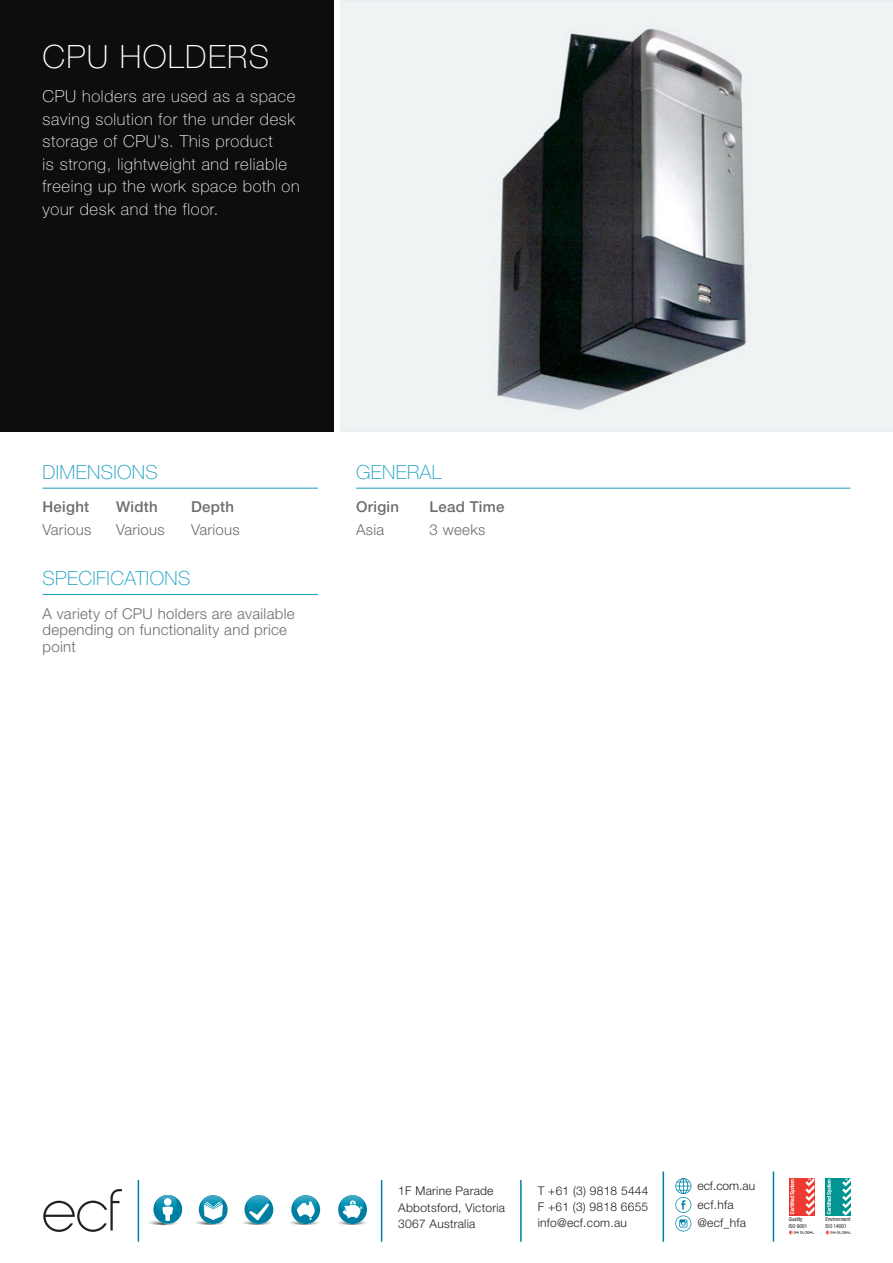
<style>
.page{position:relative;width:893px;height:1263px;background:#fff}
.page>*{position:absolute;margin:0;border:0;box-sizing:border-box;transform-origin:0 0}
.t1{font:100 32.1px "Helvetica Neue";letter-spacing:.04em;color:#fff}
.RED_heading{font:100 19.5px "Helvetica Neue";letter-spacing:.02em;color:#169ebf}
.t2{font:100 16.5px/22.5px "Helvetica Neue";letter-spacing:.04em;color:#fff}
.body_text{font:300 15px/16.5px "Helvetica Neue";letter-spacing:.02em;color:#6c6d70}
.body_text-2{font:500 15px "Helvetica Neue";letter-spacing:.02em;color:#6c6d70}
.body_text_bold{font:500 15px "Helvetica Neue";letter-spacing:.02em;color:#6c6d70}
.t3{font:300 12px "Helvetica Neue";letter-spacing:.02em;color:#231f20}
.t4{font:condensed 5.4px/6.6px "Helvetica Neue";color:#231f20}
</style>
<div class="page">
<div style="left:789px;top:1177px;width:25px;height:38px;background:#ee3b32"></div>
<svg style="left:790px;top:1179px;width:5px;height:35px"></svg>
<svg style="left:805px;top:1177px;width:9px;height:38px"></svg>
<svg style="left:789px;top:1230px;width:25px;height:4px"></svg>
<div style="left:826px;top:1177px;width:25px;height:38px;background:#009590"></div>
<svg style="left:827px;top:1179px;width:5px;height:35px"></svg>
<svg style="left:842px;top:1177px;width:9px;height:38px"></svg>
<svg style="left:826px;top:1230px;width:25px;height:4px"></svg>
<svg style="left:43px;top:1189px;width:79px;height:43px"></svg>
<svg style="left:675px;top:1178px;width:16px;height:53px"></svg>
<img style="left:139px;top:1219px;width:40px;height:6px">
<div style="left:153px;top:1195px;width:29px;height:29px;background:#007ea2;border-radius:50%"></div>
<img style="left:156px;top:1195px;width:21px;height:14px">
<div style="left:164px;top:1198px;width:7px;height:8px;background:#fff;border-radius:50%"></div>
<svg style="left:162px;top:1206px;width:11px;height:15px"></svg>
<img style="left:195px;top:1219px;width:29px;height:6px">
<svg style="left:199px;top:1195px;width:29px;height:29px"></svg>
<img style="left:201px;top:1195px;width:17px;height:19px">
<img style="left:242px;top:1219px;width:29px;height:6px">
<svg style="left:244px;top:1195px;width:29px;height:29px"></svg>
<img style="left:247px;top:1195px;width:22px;height:19px">
<img style="left:290px;top:1219px;width:29px;height:6px">
<svg style="left:291px;top:1195px;width:29px;height:29px"></svg>
<img style="left:294px;top:1195px;width:23px;height:19px">
<img style="left:338px;top:1219px;width:43px;height:7px">
<div style="left:338px;top:1195px;width:29px;height:29px;background:#007ea2;border-radius:50%"></div>
<img style="left:341px;top:1195px;width:23px;height:17px">
<svg style="left:249px;top:1203px;width:20px;height:17px"></svg>
<svg style="left:297px;top:1201px;width:18px;height:19px"></svg>
<svg style="left:343px;top:1196px;width:20px;height:22px"></svg>
<svg style="left:204px;top:1196px;width:19px;height:24px"></svg>
<hr style="left:520px;top:1180px;width:2px;height:62px;background:#007ea2">
<hr style="left:381px;top:1180px;width:1px;height:62px;background:#007ea2">
<hr style="left:138px;top:1180px;width:1px;height:62px;background:#007ea2">
<hr style="left:773px;top:1171px;width:1px;height:71px;background:#007ea2">
<hr style="left:663px;top:1171px;width:1px;height:71px;background:#007ea2">
<div style="left:0;top:0;width:334px;height:432px;background:#0d0d0c"></div>
<hr style="left:43px;top:488px;width:275px;height:1px;background:#169ebf">
<hr style="left:43px;top:594px;width:275px;height:1px;background:#169ebf">
<hr style="left:356px;top:488px;width:494px;height:1px;background:#169ebf">
<img style="left:340px;top:1px;width:553px;height:430px">
<p class="t1" style="left:43px;top:38px;width:228px">CPU HOLDERS</p>
<p class="t2" style="left:43px;top:85px;width:259px">CPU holders are used as a space saving solution for the under desk storage of CPU’s. This product<br>is strong, lightweight and reliable freeing up the work space both on your desk and the floor.</p>
<p class="RED_heading" style="left:43px;top:461px;width:117px">DIMENSIONS</p>
<p class="body_text-2" style="left:43px;top:498px;width:48px">Height</p>
<p class="body_text-2" style="left:116px;top:498px;width:43px">Width</p>
<p class="body_text-2" style="left:191px;top:498px;width:45px">Depth</p>
<p class="body_text" style="left:43px;top:521px;width:50px">Various</p>
<p class="body_text" style="left:116px;top:521px;width:50px">Various</p>
<p class="body_text" style="left:191px;top:521px;width:50px">Various</p>
<p class="RED_heading" style="left:43px;top:567px;width:149px">SPECIFICATIONS</p>
<p class="body_text" style="left:43px;top:605px;width:254px">A variety of CPU holders are available depending on functionality and price point</p>
<p class="RED_heading" style="left:356px;top:461px;width:87px">GENERAL</p>
<p class="body_text_bold" style="left:356px;top:498px;width:44px">Origin</p>
<p class="body_text_bold" style="left:430px;top:498px;width:76px">Lead Time</p>
<p class="body_text" style="left:356px;top:521px;width:30px">Asia</p>
<p class="body_text" style="left:430px;top:521px;width:57px">3 weeks</p>
<p class="t3" style="left:398px;top:1184px;width:97px">1F Marine Parade</p>
<p class="t3" style="left:398px;top:1200px;width:108px">Abbotsford, Victoria</p>
<p class="t3" style="left:398px;top:1216px;width:79px">3067 Australia</p>
<p class="t3" style="left:538px;top:1183px;width:112px">T +61 (3) 9818 5444</p>
<p class="t3" style="left:538px;top:1200px;width:112px">F +61 (3) 9818 6655</p>
<p class="t3" style="left:538px;top:1216px;width:91px">info@ecf.com.au</p>
<p class="t3" style="left:697px;top:1178px;width:59px">ecf.com.au</p>
<p class="t3" style="left:697px;top:1197px;width:38px">ecf.hfa</p>
<p class="t3" style="left:697px;top:1216px;width:50px">@ecf_hfa</p>
<p class="t4" style="left:789px;top:1216px;width:20px">Quality<br>ISO 9001</p>
<p class="t4" style="left:825px;top:1216px;width:27px">Environment<br>ISO 14001</p>
</div>
